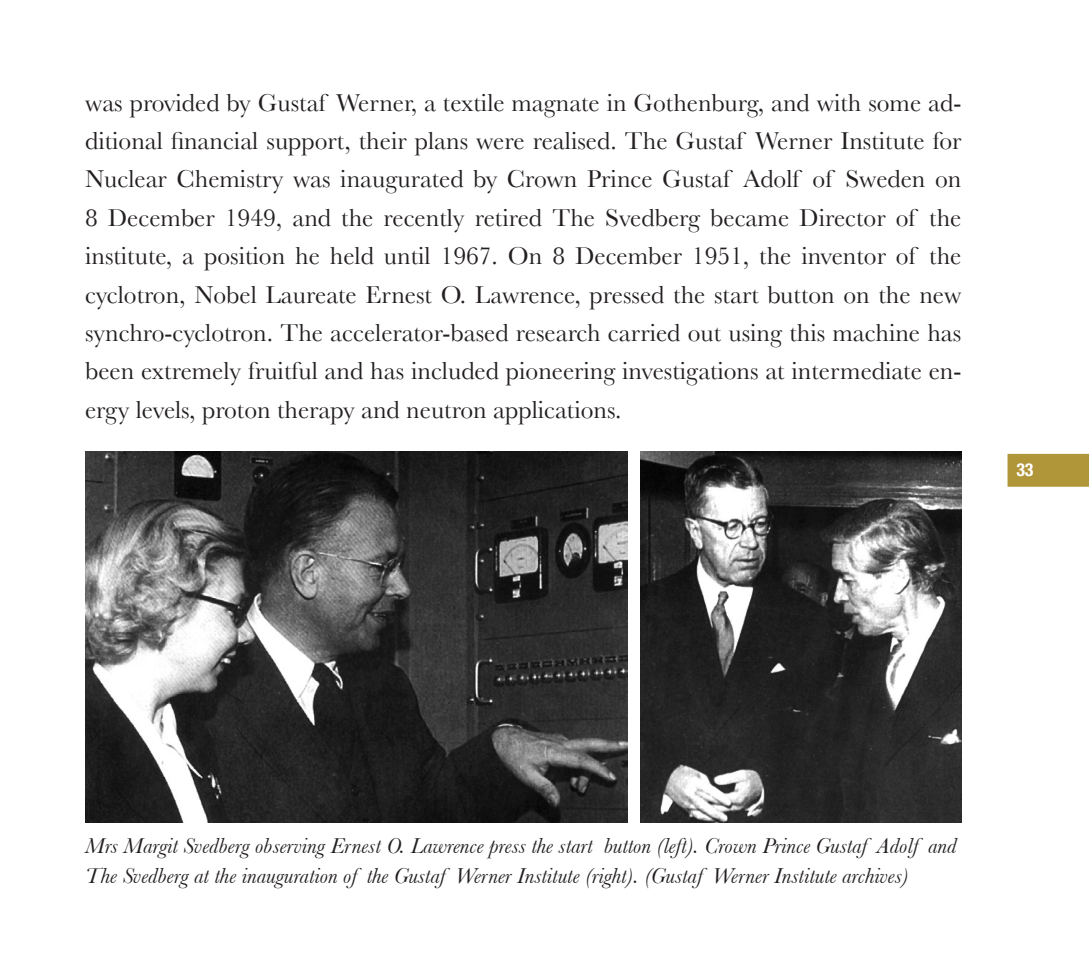
<style>
.page{position:relative;width:1089px;height:978px;background:#fff}
.page>*{position:absolute;margin:0;border:0;box-sizing:border-box;transform-origin:0 0}
.bröd_ej_indrag{font:25.5px/38.4px "Baskerville";color:#231f20;text-align:justify}
.Bildtext{font:italic 22.5px/30px "Baskerville";color:#231f20}
.t1{font:700 condensed 18px "Helvetica Neue";color:#fff}
</style>
<div class="page">
<div style="left:1007px;top:454px;width:82px;height:33px;background:#b19539"></div>
<img style="left:640px;top:452px;width:321px;height:370px">
<img style="left:85px;top:452px;width:542px;height:370px">
<p class="bröd_ej_indrag" style="left:85px;top:83px;width:878px">was provided by Gustaf Werner, a textile magnate in Gothenburg, and with some ad&shy;ditional financial support, their plans were realised. The Gustaf Werner Institute for Nuclear Chemistry was inaugurated by Crown Prince Gustaf Adolf of Sweden on 8 December 1949, and the recently retired The Svedberg became Director of the institute, a position he held until 1967. On 8 December 1951, the inventor of the cyclotron, Nobel Laureate Ernest O. Lawrence, pressed the start button on the new synchro-cyclotron. The accelerator-based research carried out using this machine has been extremely fruitful and has included pioneering investigations at intermediate en&shy;ergy levels, proton therapy and neutron applications.</p>
<p class="t1" style="left:1016px;top:459px;width:19px">33</p>
<p class="Bildtext" style="left:85px;top:831px;width:873px">Mrs Margit Svedberg observing Ernest O. Lawrence press the start button (left). Crown Prince Gustaf Adolf and<br>The Svedberg at the inauguration of the Gustaf Werner Institute (right). (Gustaf Werner Institute archives)</p>
</div>
